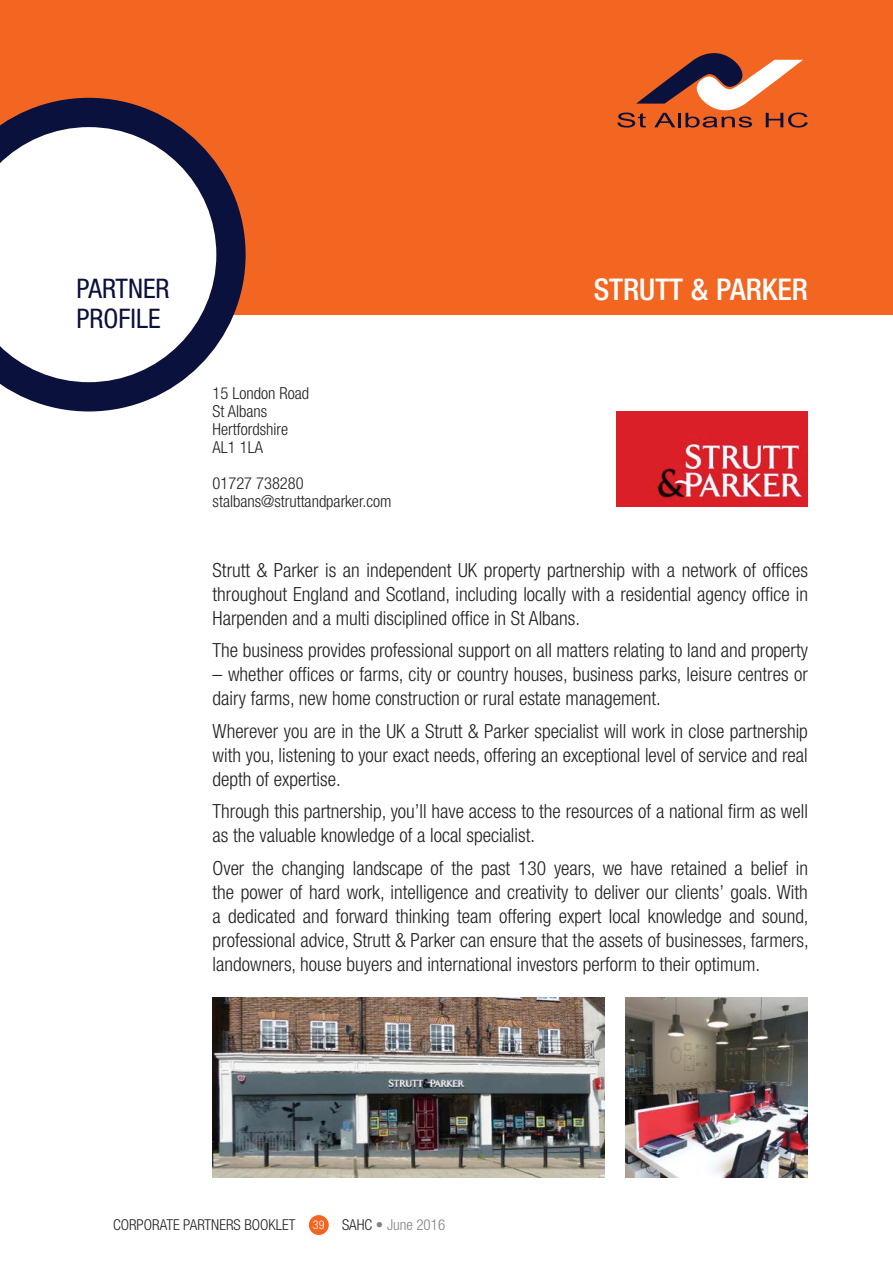
<style>
.page{position:relative;width:893px;height:1263px;background:#fff}
.page>*{position:absolute;margin:0;border:0;box-sizing:border-box;transform-origin:0 0}
._02-company_header{font:500 condensed 30px "Helvetica Neue LT Std";color:#fff}
.t1{font:condensed 27px/30px "Helvetica Neue LT Std";color:#0b113d}
._00_text{font:300 condensed 19.5px/24px "Helvetica Neue LT Std";color:#231f20;text-align:justify}
._00_text-2{font:300 condensed 16.5px "Helvetica Neue LT Std";color:#231f20}
.t2{font:300 condensed 15px "Helvetica Neue LT Std";color:#231f20}
.s1{font-size:12px;color:#fff}
.s2{color:#808285}
</style>
<div class="page">
<div style="left:0;top:0;width:893px;height:315px;background:#f36621"></div>
<div style="left:308px;top:1214px;width:21px;height:21px;background:#f36621;border-radius:50%"></div>
<div style="left:308px;top:1214px;width:21px;height:21px;border:1px solid #fff;border-radius:50%"></div>
<svg style="left:0;top:98px;width:246px;height:313px"></svg>
<svg style="left:0;top:127px;width:216px;height:255px;fill:#fff"></svg>
<svg style="left:617px;top:53px;width:191px;height:75px"></svg>
<img style="left:213px;top:997px;width:391px;height:181px">
<img style="left:626px;top:997px;width:182px;height:181px">
<img style="left:616px;top:411px;width:192px;height:96px">
<h2 class="t1" style="left:77px;top:273px;width:95px">PARTNER<br>PROFILE</h2>
<p class="_02-company_header" style="left:594px;top:271px;width:216px">STRUTT &amp; PARKER</p>
<p class="_00_text-2" style="left:213px;top:384px;width:98px">15 London Road</p>
<p class="_00_text-2" style="left:213px;top:402px;width:56px">St Albans</p>
<p class="_00_text-2" style="left:213px;top:420px;width:77px">Hertfordshire</p>
<p class="_00_text-2" style="left:213px;top:438px;width:52px">AL1 1LA</p>
<p class="_00_text-2" style="left:213px;top:474px;width:93px">01727 738280</p>
<p class="_00_text-2" style="left:213px;top:492px;width:180px">stalbans@struttandparker.com</p>
<p class="_00_text" style="left:213px;top:557px;width:597px">Strutt &amp; Parker is an independent UK property partnership with a network of offices throughout England and Scotland, including locally with a residential agency office in Harpenden and a multi disciplined office in St Albans.</p>
<p class="_00_text" style="left:213px;top:638px;width:597px">The business provides professional support on all matters relating to land and property</p>
<p class="_00_text" style="left:213px;top:662px;width:597px">– whether offices or farms, city or country houses, business parks, leisure centres or dairy farms, new home construction or rural estate management.</p>
<p class="_00_text" style="left:213px;top:718px;width:597px">Wherever you are in the UK a Strutt &amp; Parker specialist will work in close partnership with you, listening to your exact needs, offering an exceptional level of service and real depth of expertise.</p>
<p class="_00_text" style="left:213px;top:799px;width:597px">Through this partnership, you’ll have access to the resources of a national firm as well as the valuable knowledge of a local specialist.</p>
<p class="_00_text" style="left:213px;top:855px;width:598px">Over the changing landscape of the past 130 years, we have retained a belief in the power of hard work, intelligence and creativity to deliver our clients’ goals. With a dedicated and forward thinking team offering expert local knowledge and sound, professional advice, Strutt &amp; Parker can ensure that the assets of businesses, farmers, landowners, house buyers and international investors perform to their optimum.</p>
<p class="t2" style="left:113px;top:1216px;width:334px">CORPORATE PARTNERS BOOKLET <span class="s1">39</span> SAHC <span class="s2">• June 2016</span></p>
</div>
